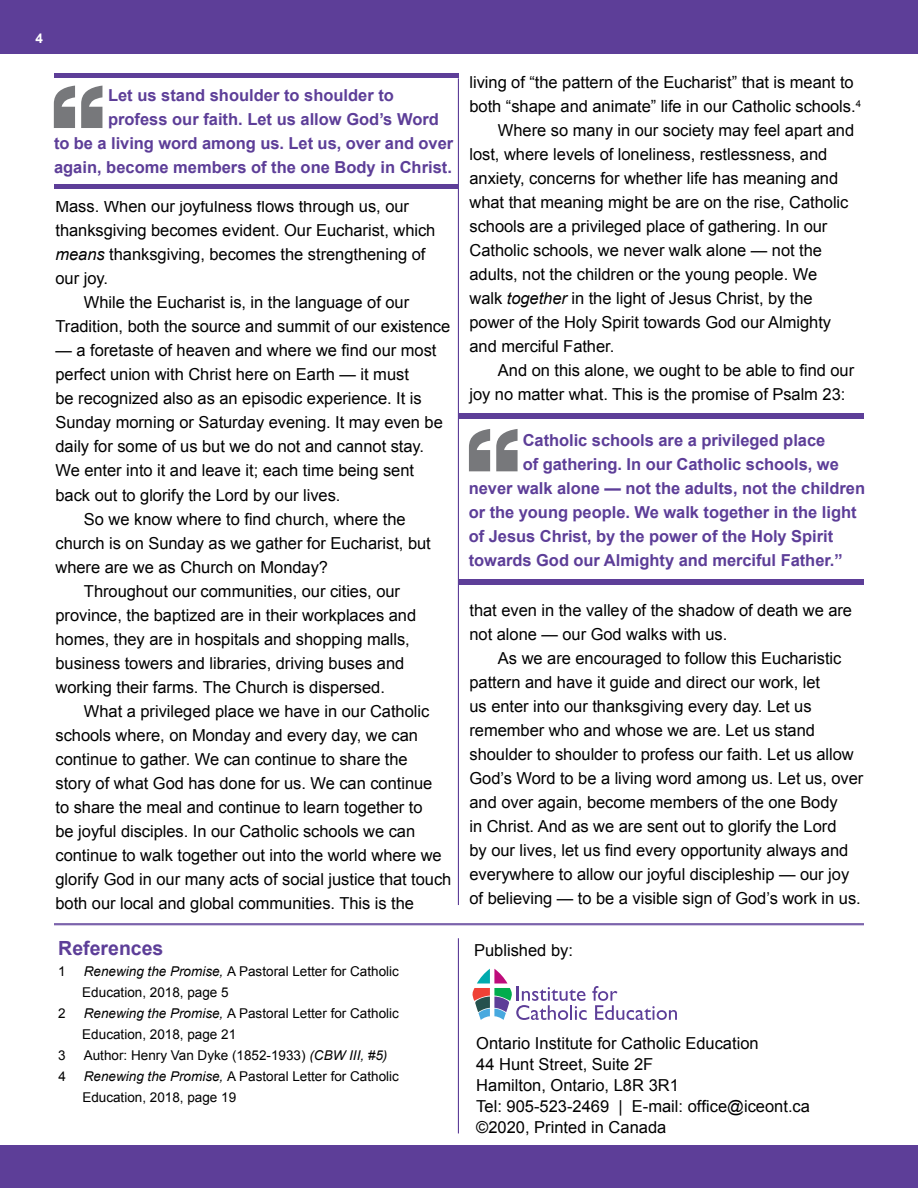
<style>
.page{position:relative;width:918px;height:1188px;background:#fff}
.page>*{position:absolute;margin:0;border:0;box-sizing:border-box;transform-origin:0 0}
.t1{font:700 153px "Myanmar Sangam MN";color:#77787b}
.t2{font:700 19.5px "Arial";color:#5d3e98}
.t3{font:16.5px/24px "Arial";letter-spacing:-.005em;color:#000}
.t4{font:700 16.5px "Arial";letter-spacing:-.005em;color:#5d3e98}
.t5{font:13.5px/21px "Arial";color:#000}
.t6{font:700 13.5px "Arial";color:#fff}
.s1{font-style:italic}
</style>
<div class="page">
<div style="left:0;top:0;width:918px;height:54px;background:#5d3e98"></div>
<div style="left:0;top:1146px;width:918px;height:42px;background:#5d3e98"></div>
<hr style="left:458px;top:78px;width:1px;height:827px;background:#5d3e98">
<hr style="left:458px;top:938px;width:1px;height:195px;background:#5d3e98">
<div style="left:54px;top:73px;width:405px;height:5px;background:#5d3e98"></div>
<div style="left:54px;top:184px;width:405px;height:5px;background:#5d3e98"></div>
<div style="left:459px;top:414px;width:405px;height:5px;background:#5d3e98"></div>
<div style="left:459px;top:579px;width:405px;height:6px;background:#5d3e98"></div>
<svg style="left:472px;top:969px;width:205px;height:51px"></svg>
<hr style="left:54px;top:923px;width:810px;height:1px;background:#5d3e98">
<hr style="left:54px;top:925px;width:810px;height:1px;background:#5d3e98">
<p class="t6" style="left:36px;top:29px;width:9px">4</p>
<h1 class="t1" style="left:52px;top:50px;width:55px">“</h1>
<p class="t4" style="left:108px;top:84px;width:288px">Let us stand shoulder to shoulder to</p>
<p class="t4" style="left:108px;top:108px;width:332px">profess our faith. Let us allow God’s Word</p>
<p class="t4" style="left:54px;top:132px;width:401px">to be a living word among us. Let us, over and over</p>
<p class="t4" style="left:54px;top:156px;width:399px">again, become members of the one Body in Christ.</p>
<p class="t3" style="left:56px;top:195px;width:355px">Mass. When our joyfulness flows through us, our</p>
<p class="t3" style="left:56px;top:219px;width:381px">thanksgiving becomes evident. Our Eucharist, which</p>
<p class="t3" style="left:56px;top:243px;width:372px"><span class="s1">means</span> thanksgiving, becomes the strengthening of</p>
<p class="t3" style="left:56px;top:267px;width:54px">our joy.</p>
<p class="t3" style="left:84px;top:291px;width:327px">While the Eucharist is, in the language of our</p>
<p class="t3" style="left:56px;top:315px;width:396px">Tradition, both the source and summit of our existence</p>
<p class="t3" style="left:56px;top:339px;width:382px">— a foretaste of heaven and where we find our most</p>
<p class="t3" style="left:56px;top:363px;width:355px">perfect union with Christ here on Earth — it must</p>
<p class="t3" style="left:56px;top:387px;width:368px">be recognized also as an episodic experience. It is</p>
<p class="t3" style="left:56px;top:411px;width:389px">Sunday morning or Saturday evening. It may even be</p>
<p class="t3" style="left:56px;top:435px;width:370px">daily for some of us but we do not and cannot stay.</p>
<p class="t3" style="left:56px;top:459px;width:360px">We enter into it and leave it; each time being sent</p>
<p class="t3" style="left:56px;top:483px;width:287px">back out to glorify the Lord by our lives.</p>
<p class="t3" style="left:84px;top:507px;width:323px">So we know where to find church, where the</p>
<p class="t3" style="left:56px;top:531px;width:377px">church is on Sunday as we gather for Eucharist, but</p>
<p class="t3" style="left:56px;top:555px;width:274px">where are we as Church on Monday?</p>
<p class="t3" style="left:84px;top:579px;width:318px">Throughout our communities, our cities, our</p>
<p class="t3" style="left:56px;top:603px;width:362px">province, the baptized are in their workplaces and</p>
<p class="t3" style="left:56px;top:627px;width:356px">homes, they are in hospitals and shopping malls,</p>
<p class="t3" style="left:56px;top:651px;width:350px">business towers and libraries, driving buses and</p>
<p class="t3" style="left:56px;top:675px;width:331px">working their farms. The Church is dispersed.</p>
<p class="t3" style="left:84px;top:699px;width:347px">What a privileged place we have in our Catholic</p>
<p class="t3" style="left:56px;top:723px;width:364px">schools where, on Monday and every day, we can</p>
<p class="t3" style="left:56px;top:747px;width:354px">continue to gather. We can continue to share the</p>
<p class="t3" style="left:56px;top:771px;width:378px">story of what God has done for us. We can continue</p>
<p class="t3" style="left:56px;top:795px;width:369px">to share the meal and continue to learn together to</p>
<p class="t3" style="left:56px;top:819px;width:361px">be joyful disciples. In our Catholic schools we can</p>
<p class="t3" style="left:56px;top:843px;width:388px">continue to walk together out into the world where we</p>
<p class="t3" style="left:56px;top:867px;width:397px">glorify God in our many acts of social justice that touch</p>
<p class="t3" style="left:56px;top:891px;width:360px">both our local and global communities. This is the</p>
<p class="t2" style="left:58px;top:935px;width:107px">References</p>
<p class="t5" style="left:58px;top:961px;width:9px">1</p>
<p class="t5" style="left:82px;top:961px;width:318px"><span class="s1">Renewing the Promise,</span> A Pastoral Letter for Catholic<br>Education, 2018, page 5</p>
<p class="t5" style="left:58px;top:1003px;width:9px">2</p>
<p class="t5" style="left:82px;top:1003px;width:318px"><span class="s1">Renewing the Promise,</span> A Pastoral Letter for Catholic<br>Education, 2018, page 21</p>
<p class="t5" style="left:58px;top:1045px;width:9px">3</p>
<p class="t5" style="left:84px;top:1045px;width:305px">Author: Henry Van Dyke (1852-1933) <span class="s1">(CBW III, #5)</span></p>
<p class="t5" style="left:58px;top:1066px;width:9px">4</p>
<p class="t5" style="left:82px;top:1066px;width:318px"><span class="s1">Renewing the Promise,</span> A Pastoral Letter for Catholic<br>Education, 2018, page 19</p>
<p class="t3" style="left:470px;top:71px;width:386px">living of “the pattern of the Eucharist” that is meant to</p>
<p class="t3" style="left:470px;top:95px;width:393px">both “shape and animate” life in our Catholic schools.<sup>4</sup></p>
<p class="t3" style="left:498px;top:119px;width:358px">Where so many in our society may feel apart and</p>
<p class="t3" style="left:470px;top:143px;width:359px">lost, where levels of loneliness, restlessness, and</p>
<p class="t3" style="left:470px;top:167px;width:370px">anxiety, concerns for whether life has meaning and</p>
<p class="t3" style="left:470px;top:191px;width:380px">what that meaning might be are on the rise, Catholic</p>
<p class="t3" style="left:470px;top:215px;width:359px">schools are a privileged place of gathering. In our</p>
<p class="t3" style="left:470px;top:239px;width:354px">Catholic schools, we never walk alone — not the</p>
<p class="t3" style="left:470px;top:263px;width:349px">adults, not the children or the young people. We</p>
<p class="t3" style="left:470px;top:287px;width:345px">walk <span class="s1">together</span> in the light of Jesus Christ, by the</p>
<p class="t3" style="left:470px;top:311px;width:363px">power of the Holy Spirit towards God our Almighty</p>
<p class="t3" style="left:470px;top:335px;width:146px">and merciful Father.</p>
<p class="t3" style="left:498px;top:359px;width:358px">And on this alone, we ought to be able to find our</p>
<p class="t3" style="left:470px;top:383px;width:377px">joy no matter what. This is the promise of Psalm 23:</p>
<h1 class="t1" style="left:467px;top:394px;width:55px">“</h1>
<p class="t4" style="left:523px;top:430px;width:304px">Catholic schools are a privileged place</p>
<p class="t4" style="left:523px;top:454px;width:318px">of gathering. In our Catholic schools, we</p>
<p class="t4" style="left:469px;top:478px;width:398px">never walk alone — not the adults, not the children</p>
<p class="t4" style="left:469px;top:502px;width:389px">or the young people. We walk together in the light</p>
<p class="t4" style="left:469px;top:526px;width:366px">of Jesus Christ, by the power of the Holy Spirit</p>
<p class="t4" style="left:469px;top:550px;width:375px">towards God our Almighty and merciful Father.”</p>
<p class="t3" style="left:470px;top:599px;width:384px">that even in the valley of the shadow of death we are not alone — our God walks with us.</p>
<p class="t3" style="left:470px;top:647px;width:395px;text-indent:28px">As we are encouraged to follow this Eucharistic pattern and have it guide and direct our work, let<br>us enter into our thanksgiving every day. Let us remember who and whose we are. Let us stand shoulder to shoulder to profess our faith. Let us allow God’s Word to be a living word among us. Let us, over and over again, become members of the one Body<br>in Christ. And as we are sent out to glorify the Lord<br>by our lives, let us find every opportunity always and everywhere to allow our joyful discipleship — our joy of believing — to be a visible sign of God’s work in us.</p>
<p class="t3" style="left:474px;top:938px;width:101px">Published by:</p>
<p class="t3" style="left:476px;top:1033px;width:335px;line-height:21px">Ontario Institute for Catholic Education<br>44 Hunt Street, Suite 2F<br>Hamilton, Ontario, L8R 3R1<br>Tel: 905-523-2469 | E-mail: office@iceont.ca ©2020, Printed in Canada</p>
</div>
